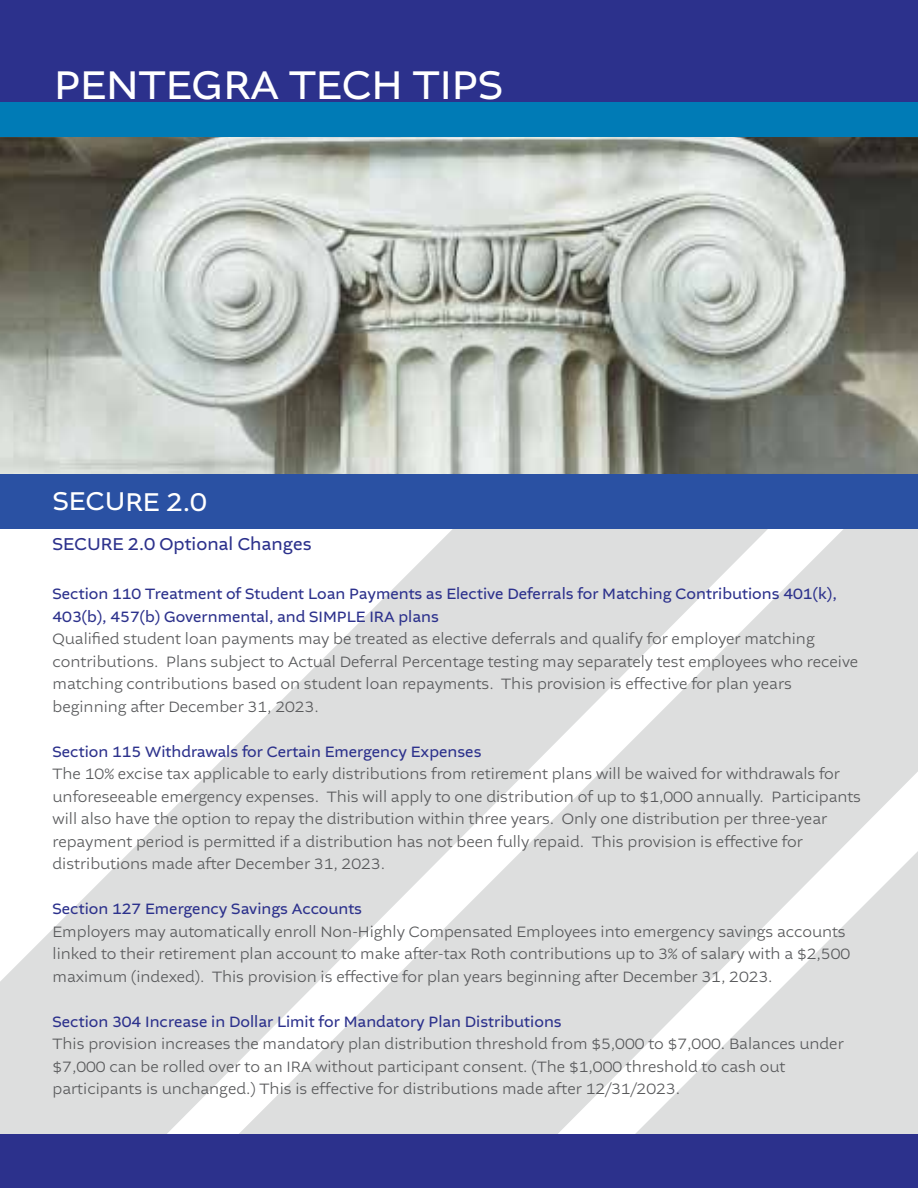
<style>
.page{position:relative;width:918px;height:1188px;background:#fff}
.page>*{position:absolute;margin:0;border:0;box-sizing:border-box;transform-origin:0 0}
.t1{font:42px "Altivo";color:#fff}
.t2{font:27px "Altivo";color:#fff}
.t3{font:18px "Altivo";color:#2c318c}
.t4{font:300 15.75px/22.5px "Altivo";color:#58595b}
.t5{font:15.75px/22.5px "Altivo";color:#2c318c}
</style>
<div class="page">
<svg style="left:0;top:797px;width:185px;height:337px;fill:#dddede"></svg>
<svg style="left:185px;top:529px;width:733px;height:605px;fill:#dddede"></svg>
<svg style="left:581px;top:851px;width:337px;height:283px;fill:#dddede"></svg>
<img style="left:0;top:137px;width:918px;height:338px">
<div style="left:0;top:1134px;width:918px;height:54px;background:#2c318c"></div>
<div style="left:0;top:0;width:918px;height:127px;background:#2c318c"></div>
<div style="left:0;top:102px;width:918px;height:35px;background:#007bb6"></div>
<div style="left:0;top:475px;width:918px;height:54px;background:#2a51a3"></div>
<h1 class="t1" style="left:54px;top:59px;width:451px">PENTEGRA TECH TIPS</h1>
<h2 class="t2" style="left:53px;top:484px;width:156px">SECURE 2.0</h2>
<p class="t3" style="left:53px;top:533px;width:261px">SECURE 2.0 Optional Changes</p>
<p class="t5" style="left:53px;top:583px;width:786px">Section 110 Treatment of Student Loan Payments as Elective Deferrals for Matching Contributions 401(k),<br>403(b), 457(b) Governmental, and SIMPLE IRA plans</p>
<p class="t4" style="left:53px;top:628px;width:807px">Qualified student loan payments may be treated as elective deferrals and qualify for employer matching contributions. Plans subject to Actual Deferral Percentage testing may separately test employees who receive matching contributions based on student loan repayments. This provision is effective for plan years beginning after December 31, 2023.</p>
<p class="t5" style="left:53px;top:740px;width:430px">Section 115 Withdrawals for Certain Emergency Expenses</p>
<p class="t4" style="left:53px;top:763px;width:810px">The 10% excise tax applicable to early distributions from retirement plans will be waived for withdrawals for unforeseeable emergency expenses. This will apply to one distribution of up to $1,000 annually. Participants will also have the option to repay the distribution within three years. Only one distribution per three-year repayment period is permitted if a distribution has not been fully repaid. This provision is effective for distributions made after December 31, 2023.</p>
<p class="t5" style="left:53px;top:898px;width:311px">Section 127 Emergency Savings Accounts</p>
<p class="t4" style="left:53px;top:920px;width:799px">Employers may automatically enroll Non-Highly Compensated Employees into emergency savings accounts linked to their retirement plan account to make after-tax Roth contributions up to 3% of salary with a $2,500 maximum (indexed). This provision is effective for plan years beginning after December 31, 2023.</p>
<p class="t5" style="left:53px;top:1010px;width:511px">Section 304 Increase in Dollar Limit for Mandatory Plan Distributions</p>
<p class="t4" style="left:53px;top:1033px;width:793px">This provision increases the mandatory plan distribution threshold from $5,000 to $7,000. Balances under $7,000 can be rolled over to an IRA without participant consent. (The $1,000 threshold to cash out participants is unchanged.) This is effective for distributions made after 12/31/2023.</p>
</div>
